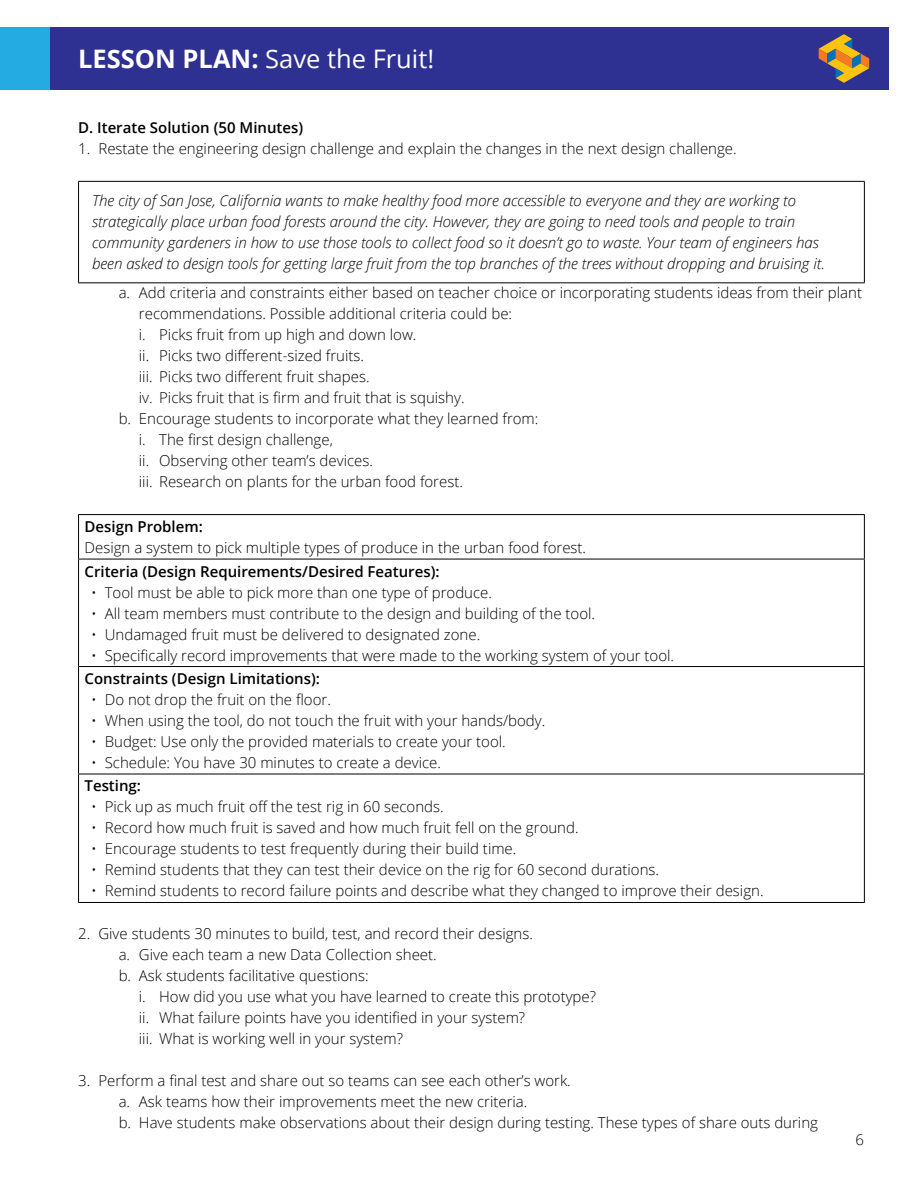
<style>
.page{position:relative;width:918px;height:1188px;background:#fff}
.page>*{position:absolute;margin:0;border:0;box-sizing:border-box;transform-origin:0 0}
.t1{font:25.5px "Open Sans";color:#fff}
.t2{font:300 15px/21px "Open Sans";color:#000}
.t3{font:italic 300 15px/21px "Open Sans";color:#000}
.t4{font:600 15px "Open Sans";color:#000}
.s1{font-weight:700}
</style>
<div class="page">
<div style="left:26px;top:27px;width:864px;height:63px;background:#2e3092"></div>
<svg style="left:819px;top:34px;width:50px;height:49px"></svg>
<div style="left:0;top:27px;width:50px;height:63px;background:#24abe2"></div>
<hr style="left:78px;top:181px;width:787px;height:1px;background:#000">
<hr style="left:78px;top:182px;width:1px;height:100px;background:#000">
<hr style="left:864px;top:182px;width:1px;height:100px;background:#000">
<hr style="left:78px;top:282px;width:787px;height:1px;background:#000">
<hr style="left:78px;top:514px;width:787px;height:1px;background:#000">
<hr style="left:78px;top:515px;width:1px;height:44px;background:#000">
<hr style="left:864px;top:515px;width:1px;height:44px;background:#000">
<hr style="left:78px;top:559px;width:787px;height:1px;background:#000">
<hr style="left:78px;top:559px;width:1px;height:107px;background:#000">
<hr style="left:864px;top:559px;width:1px;height:107px;background:#000">
<hr style="left:78px;top:666px;width:787px;height:1px;background:#000">
<hr style="left:78px;top:667px;width:1px;height:107px;background:#000">
<hr style="left:864px;top:667px;width:1px;height:107px;background:#000">
<hr style="left:78px;top:774px;width:787px;height:1px;background:#000">
<hr style="left:78px;top:774px;width:1px;height:128px;background:#000">
<hr style="left:864px;top:774px;width:1px;height:128px;background:#000">
<hr style="left:78px;top:902px;width:787px;height:1px;background:#000">
<h1 class="t1" style="left:78px;top:41px;width:358px"><span class="s1">LESSON PLAN:</span> Save the Fruit!</h1>
<p class="t4" style="left:78px;top:117px;width:227px">D. Iterate Solution (50 Minutes)</p>
<p class="t2" style="left:78px;top:138px;width:660px">1. Restate the engineering design challenge and explain the changes in the next design challenge.</p>
<p class="t3" style="left:92px;top:190px;width:734px">The city of San Jose, California wants to make healthy food more accessible to everyone and they are working to strategically place urban food forests around the city. However, they are going to need tools and people to train community gardeners in how to use those tools to collect food so it doesn’t go to waste. Your team of engineers has been asked to design tools for getting large fruit from the top branches of the trees without dropping and bruising it.</p>
<p class="t2" style="left:119px;top:282px;width:745px">a. Add criteria and constraints either based on teacher choice or incorporating students ideas from their plant</p>
<p class="t2" style="left:139px;top:303px;width:375px">recommendations. Possible additional criteria could be:</p>
<p class="t2" style="left:139px;top:324px;width:279px">i. Picks fruit from up high and down low.</p>
<p class="t2" style="left:139px;top:345px;width:227px">ii. Picks two different-sized fruits.</p>
<p class="t2" style="left:139px;top:366px;width:232px">iii. Picks two different fruit shapes.</p>
<p class="t2" style="left:139px;top:387px;width:327px">iv. Picks fruit that is firm and fruit that is squishy.</p>
<p class="t2" style="left:119px;top:408px;width:421px">b. Encourage students to incorporate what they learned from:</p>
<p class="t2" style="left:139px;top:429px;width:195px">i. The first design challenge,</p>
<p class="t2" style="left:139px;top:450px;width:236px">ii. Observing other team’s devices.</p>
<p class="t2" style="left:139px;top:471px;width:326px">iii. Research on plants for the urban food forest.</p>
<p class="t4" style="left:85px;top:516px;width:120px">Design Problem:</p>
<p class="t2" style="left:85px;top:537px;width:503px">Design a system to pick multiple types of produce in the urban food forest.</p>
<p class="t4" style="left:85px;top:561px;width:357px">Criteria (Design Requirements/Desired Features):</p>
<p class="t2" style="left:91px;top:581px;width:402px">• Tool must be able to pick more than one type of produce.</p>
<p class="t2" style="left:91px;top:602px;width:505px">• All team members must contribute to the design and building of the tool.</p>
<p class="t2" style="left:91px;top:623px;width:390px">• Undamaged fruit must be delivered to designated zone.</p>
<p class="t2" style="left:91px;top:644px;width:584px">• Specifically record improvements that were made to the working system of your tool.</p>
<p class="t4" style="left:85px;top:668px;width:237px">Constraints (Design Limitations):</p>
<p class="t2" style="left:91px;top:689px;width:241px">• Do not drop the fruit on the floor.</p>
<p class="t2" style="left:91px;top:710px;width:455px">• When using the tool, do not touch the fruit with your hands/body.</p>
<p class="t2" style="left:91px;top:731px;width:416px">• Budget: Use only the provided materials to create your tool.</p>
<p class="t2" style="left:91px;top:752px;width:351px">• Schedule: You have 30 minutes to create a device.</p>
<p class="t4" style="left:85px;top:776px;width:58px">Testing:</p>
<p class="t2" style="left:91px;top:796px;width:354px">• Pick up as much fruit off the test rig in 60 seconds.</p>
<p class="t2" style="left:91px;top:817px;width:489px">• Record how much fruit is saved and how much fruit fell on the ground.</p>
<p class="t2" style="left:91px;top:838px;width:427px">• Encourage students to test frequently during their build time.</p>
<p class="t2" style="left:91px;top:859px;width:569px">• Remind students that they can test their device on the rig for 60 second durations.</p>
<p class="t2" style="left:91px;top:880px;width:674px">• Remind students to record failure points and describe what they changed to improve their design.</p>
<p class="t2" style="left:119px;top:923px;width:416px;text-indent:-40px">2. Give students 30 minutes to build, test, and record their designs. a. Give each team a new Data Collection sheet.<br>b. Ask students facilitative questions:</p>
<p class="t2" style="left:139px;top:986px;width:459px">i. How did you use what you have learned to create this prototype? ii. What failure points have you identified in your system?<br>iii. What is working well in your system?</p>
<p class="t2" style="left:119px;top:1070px;width:701px;text-indent:-40px">3. Perform a final test and share out so teams can see each other’s work.<br>a. Ask teams how their improvements meet the new criteria.<br>b. Have students make observations about their design during testing. These types of share outs during</p>
<p class="t2" style="left:855px;top:1129px;width:10px">6</p>
</div>
